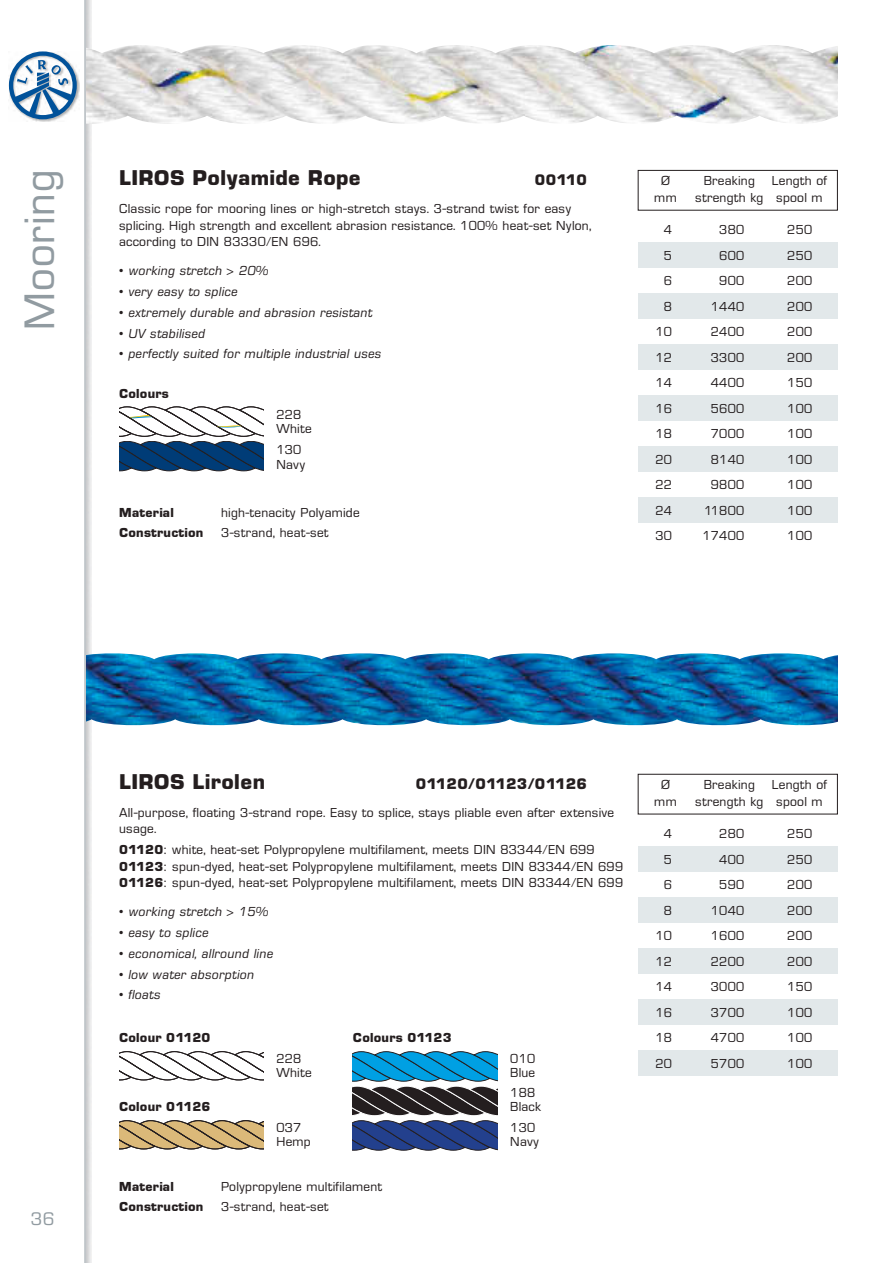
<style>
.page{position:relative;width:893px;height:1263px;background:#fff}
.page>*{position:absolute;margin:0;border:0;box-sizing:border-box;transform-origin:0 0}
.t1{font:42px "Eur Reg";letter-spacing:.03em;color:#919ba1}
.t2{font:21px "Eur Bol";letter-spacing:.03em;color:#241e1f}
.t3{font:18px "Eur Reg";color:#919ba1}
.t4{font:15px "Eur Bol";letter-spacing:.03em;color:#241e1f}
.t5{font:12.75px/16.5px "Eur Reg";letter-spacing:.03em;color:#241e1f}
.t6{font:12.75px "Eur Ita";letter-spacing:.03em;color:#241e1f}
.t7{font:12.75px "Eur Bol";letter-spacing:.03em;color:#241e1f}
.s1{font-family:"Eur Bol"}
</style>
<div class="page">
<img style="left:86px;top:0;width:5px;height:1263px">
<img style="left:86px;top:653px;width:752px;height:73px">
<img style="left:86px;top:45px;width:752px;height:79px">
<img style="left:31px;top:73px;width:48px;height:49px">
<svg style="left:9px;top:51px;width:68px;height:68px"></svg>
<div style="left:638px;top:242px;width:200px;height:25px;background:#e2e8ea"></div>
<div style="left:638px;top:293px;width:200px;height:25px;background:#e2e8ea"></div>
<div style="left:638px;top:344px;width:200px;height:25px;background:#e2e8ea"></div>
<div style="left:638px;top:395px;width:200px;height:25px;background:#e2e8ea"></div>
<div style="left:638px;top:446px;width:200px;height:25px;background:#e2e8ea"></div>
<div style="left:638px;top:497px;width:200px;height:25px;background:#e2e8ea"></div>
<div style="left:638px;top:170px;width:200px;height:40px;border:1px solid #241e1f"></div>
<svg style="left:119px;top:407px;width:145px;height:64px"></svg>
<div style="left:638px;top:846px;width:200px;height:25px;background:#e2e8ea"></div>
<div style="left:638px;top:897px;width:200px;height:25px;background:#e2e8ea"></div>
<div style="left:638px;top:948px;width:200px;height:25px;background:#e2e8ea"></div>
<div style="left:638px;top:999px;width:200px;height:25px;background:#e2e8ea"></div>
<div style="left:638px;top:1050px;width:200px;height:25px;background:#e2e8ea"></div>
<div style="left:638px;top:774px;width:200px;height:40px;border:1px solid #241e1f"></div>
<svg style="left:119px;top:1051px;width:145px;height:29px"></svg>
<svg style="left:353px;top:1051px;width:144px;height:99px;background:#426e92"></svg>
<svg style="left:119px;top:1120px;width:145px;height:29px;background:#ba9f6f"></svg>
<hr style="left:85px;top:0;width:1px;height:1263px;background:#919ba1">
<h1 class="t1" style="left:25px;top:330px;width:161px;rotate:-90deg">Mooring</h1>
<h2 class="t2" style="left:119px;top:170px;width:243px">LIROS Polyamide Rope</h2>
<p class="t4" style="left:535px;top:174px;width:53px">00110</p>
<p class="t5" style="left:119px;top:202px;width:474px">Classic rope for mooring lines or high-stretch stays. 3-strand twist for easy splicing. High strength and excellent abrasion resistance. 100% heat-set Nylon, according to DIN 83330/EN 696.</p>
<p class="t6" style="left:119px;top:266px;width:151px">• working stretch &gt; 20%</p>
<p class="t6" style="left:119px;top:287px;width:120px">• very easy to splice</p>
<p class="t6" style="left:119px;top:308px;width:254px">• extremely durable and abrasion resistant</p>
<p class="t6" style="left:119px;top:329px;width:87px">• UV stabilised</p>
<p class="t6" style="left:119px;top:349px;width:263px">• perfectly suited for multiple industrial uses</p>
<p class="t7" style="left:119px;top:389px;width:51px">Colours</p>
<p class="t5" style="left:276px;top:409px;width:37px;line-height:14.2px">228<br>White</p>
<p class="t5" style="left:276px;top:444px;width:30px;line-height:14.2px">130<br>Navy</p>
<p class="t7" style="left:119px;top:508px;width:56px">Material</p>
<p class="t5" style="left:221px;top:506px;width:140px">high-tenacity Polyamide</p>
<p class="t7" style="left:119px;top:528px;width:86px">Construction</p>
<p class="t5" style="left:221px;top:525px;width:109px">3-strand, heat-set</p>
<p class="t5" style="left:661px;top:174px;width:10px">Ø</p>
<p class="t5" style="left:704px;top:174px;width:53px">Breaking</p>
<p class="t5" style="left:772px;top:174px;width:57px">Length of</p>
<p class="t5" style="left:654px;top:190px;width:24px">mm</p>
<p class="t5" style="left:695px;top:190px;width:129px">strength kg spool m</p>
<p class="t5" style="left:664px;top:223px;width:10px">4</p>
<p class="t5" style="left:719px;top:223px;width:26px">380</p>
<p class="t5" style="left:787px;top:223px;width:26px">250</p>
<p class="t5" style="left:664px;top:248px;width:10px">5</p>
<p class="t5" style="left:719px;top:248px;width:26px">600</p>
<p class="t5" style="left:787px;top:248px;width:26px">250</p>
<p class="t5" style="left:664px;top:274px;width:10px">6</p>
<p class="t5" style="left:719px;top:274px;width:26px">900</p>
<p class="t5" style="left:787px;top:274px;width:26px">200</p>
<p class="t5" style="left:664px;top:299px;width:10px">8</p>
<p class="t5" style="left:711px;top:299px;width:35px">1440</p>
<p class="t5" style="left:787px;top:299px;width:26px">200</p>
<p class="t5" style="left:655px;top:325px;width:18px">10</p>
<p class="t5" style="left:711px;top:325px;width:35px">2400</p>
<p class="t5" style="left:787px;top:325px;width:26px">200</p>
<p class="t5" style="left:655px;top:350px;width:18px">12</p>
<p class="t5" style="left:711px;top:350px;width:35px">3300</p>
<p class="t5" style="left:787px;top:350px;width:26px">200</p>
<p class="t5" style="left:655px;top:376px;width:18px">14</p>
<p class="t5" style="left:711px;top:376px;width:35px">4400</p>
<p class="t5" style="left:787px;top:376px;width:26px">150</p>
<p class="t5" style="left:655px;top:401px;width:18px">16</p>
<p class="t5" style="left:711px;top:401px;width:35px">5600</p>
<p class="t5" style="left:787px;top:401px;width:26px">100</p>
<p class="t5" style="left:655px;top:427px;width:18px">18</p>
<p class="t5" style="left:711px;top:427px;width:35px">7000</p>
<p class="t5" style="left:787px;top:427px;width:26px">100</p>
<p class="t5" style="left:655px;top:452px;width:18px">20</p>
<p class="t5" style="left:711px;top:452px;width:35px">8140</p>
<p class="t5" style="left:787px;top:452px;width:26px">100</p>
<p class="t5" style="left:655px;top:478px;width:18px">22</p>
<p class="t5" style="left:711px;top:478px;width:35px">9800</p>
<p class="t5" style="left:787px;top:478px;width:26px">100</p>
<p class="t5" style="left:655px;top:503px;width:18px">24</p>
<p class="t5" style="left:704px;top:503px;width:42px">11800</p>
<p class="t5" style="left:787px;top:503px;width:26px">100</p>
<p class="t5" style="left:655px;top:529px;width:18px">30</p>
<p class="t5" style="left:702px;top:529px;width:43px">17400</p>
<p class="t5" style="left:787px;top:529px;width:26px">100</p>
<h3 class="t3" style="left:31px;top:1212px;width:25px">36</h3>
<h2 class="t2" style="left:119px;top:774px;width:147px">LIROS Lirolen</h2>
<p class="t4" style="left:416px;top:778px;width:172px">01120/01123/01126</p>
<p class="t5" style="left:119px;top:805px;width:496px">All-purpose, floating 3-strand rope. Easy to splice, stays pliable even after extensive usage.</p>
<p class="t5" style="left:119px;top:843px;width:506px"><span class="s1">01120</span>: white, heat-set Polypropylene multifilament, meets DIN 83344/EN 699<br><span class="s1">01123</span>: spun-dyed, heat-set Polypropylene multifilament, meets DIN 83344/EN 699<br><span class="s1">01126</span>: spun-dyed, heat-set Polypropylene multifilament, meets DIN 83344/EN 699</p>
<p class="t6" style="left:119px;top:907px;width:151px">• working stretch &gt; 15%</p>
<p class="t6" style="left:119px;top:928px;width:91px">• easy to splice</p>
<p class="t6" style="left:119px;top:949px;width:155px">• economical, allround line</p>
<p class="t6" style="left:119px;top:970px;width:136px">• low water absorption</p>
<p class="t6" style="left:119px;top:990px;width:42px">• floats</p>
<p class="t7" style="left:119px;top:1033px;width:93px">Colour 01120</p>
<p class="t7" style="left:353px;top:1033px;width:100px">Colours 01123</p>
<p class="t5" style="left:276px;top:1051px;width:26px">228</p>
<p class="t5" style="left:510px;top:1051px;width:26px">010</p>
<p class="t5" style="left:276px;top:1065px;width:37px">White</p>
<p class="t5" style="left:510px;top:1063px;width:26px;line-height:20.2px">Blue<br>188</p>
<p class="t5" style="left:510px;top:1098px;width:32px;line-height:20.2px">Black<br>130</p>
<p class="t5" style="left:510px;top:1134px;width:30px">Navy</p>
<p class="t7" style="left:119px;top:1102px;width:93px">Colour 01126</p>
<p class="t5" style="left:276px;top:1121px;width:36px;line-height:14.2px">037<br>Hemp</p>
<p class="t7" style="left:119px;top:1182px;width:56px">Material</p>
<p class="t5" style="left:221px;top:1180px;width:162px">Polypropylene multifilament</p>
<p class="t7" style="left:119px;top:1201px;width:86px">Construction</p>
<p class="t5" style="left:221px;top:1199px;width:109px">3-strand, heat-set</p>
<p class="t5" style="left:661px;top:778px;width:10px">Ø</p>
<p class="t5" style="left:704px;top:778px;width:53px">Breaking</p>
<p class="t5" style="left:772px;top:778px;width:57px">Length of</p>
<p class="t5" style="left:654px;top:794px;width:24px">mm</p>
<p class="t5" style="left:695px;top:794px;width:129px">strength kg spool m</p>
<p class="t5" style="left:664px;top:827px;width:10px">4</p>
<p class="t5" style="left:719px;top:827px;width:26px">280</p>
<p class="t5" style="left:787px;top:827px;width:26px">250</p>
<p class="t5" style="left:664px;top:852px;width:10px">5</p>
<p class="t5" style="left:719px;top:852px;width:26px">400</p>
<p class="t5" style="left:787px;top:852px;width:26px">250</p>
<p class="t5" style="left:664px;top:878px;width:10px">6</p>
<p class="t5" style="left:719px;top:878px;width:26px">590</p>
<p class="t5" style="left:787px;top:878px;width:26px">200</p>
<p class="t5" style="left:664px;top:903px;width:10px">8</p>
<p class="t5" style="left:711px;top:903px;width:35px">1040</p>
<p class="t5" style="left:787px;top:903px;width:26px">200</p>
<p class="t5" style="left:655px;top:929px;width:18px">10</p>
<p class="t5" style="left:711px;top:929px;width:35px">1600</p>
<p class="t5" style="left:787px;top:929px;width:26px">200</p>
<p class="t5" style="left:655px;top:954px;width:18px">12</p>
<p class="t5" style="left:711px;top:954px;width:35px">2200</p>
<p class="t5" style="left:787px;top:954px;width:26px">200</p>
<p class="t5" style="left:655px;top:980px;width:18px">14</p>
<p class="t5" style="left:711px;top:980px;width:35px">3000</p>
<p class="t5" style="left:787px;top:980px;width:26px">150</p>
<p class="t5" style="left:655px;top:1005px;width:18px">16</p>
<p class="t5" style="left:711px;top:1005px;width:35px">3700</p>
<p class="t5" style="left:787px;top:1005px;width:26px">100</p>
<p class="t5" style="left:655px;top:1031px;width:18px">18</p>
<p class="t5" style="left:711px;top:1031px;width:35px">4700</p>
<p class="t5" style="left:787px;top:1031px;width:26px">100</p>
<p class="t5" style="left:655px;top:1056px;width:18px">20</p>
<p class="t5" style="left:711px;top:1056px;width:35px">5700</p>
<p class="t5" style="left:787px;top:1056px;width:26px">100</p>
</div>
